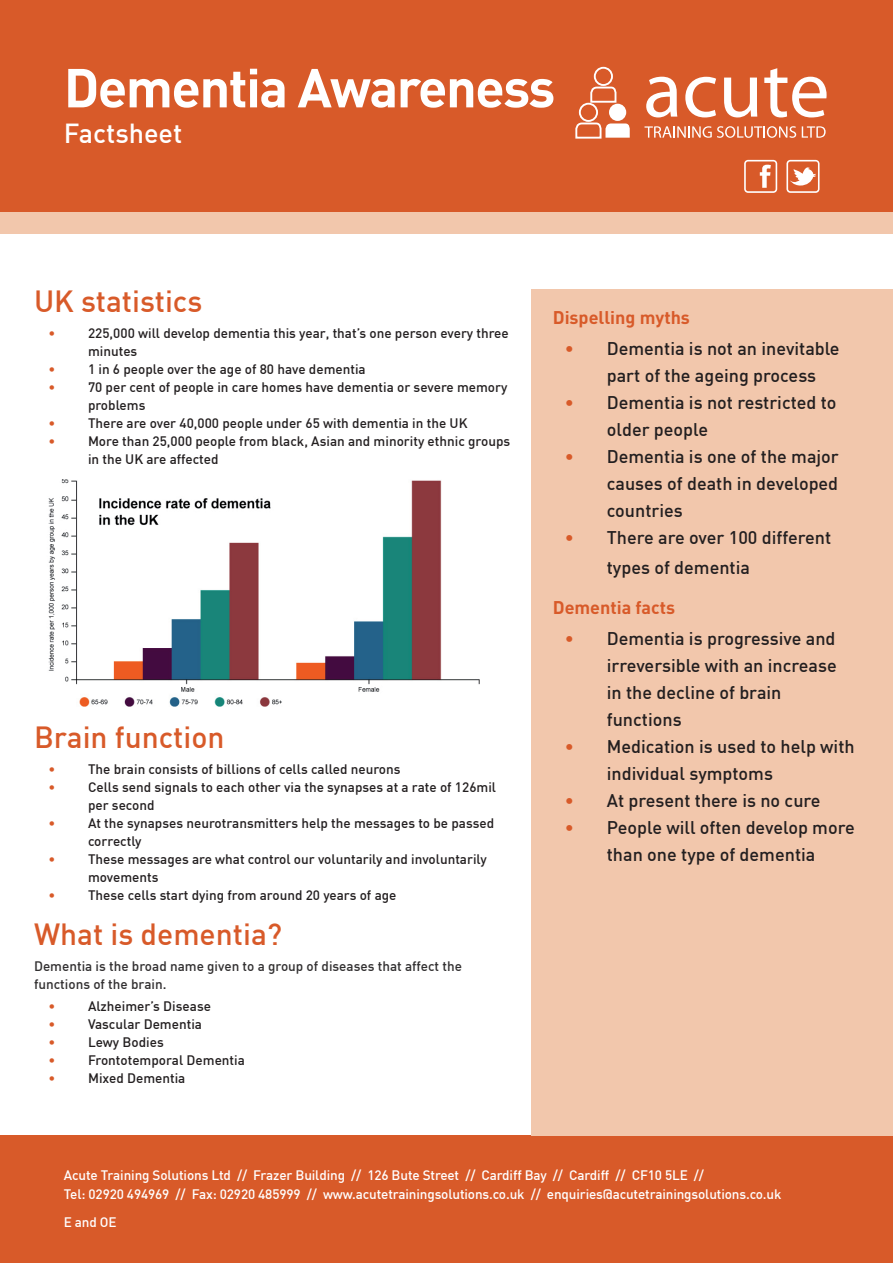
<style>
.page{position:relative;width:893px;height:1263px;background:#fff}
.page>*{position:absolute;margin:0;border:0;box-sizing:border-box;transform-origin:0 0}
.t1{font:700 54px "DIN";letter-spacing:-.03em;color:#fff}
.t2{font:500 30px "DIN";color:#d85a29}
.t3{font:500 27px "DIN";color:#fff}
.t4{font:500 18px/27px "DIN";color:#231f20}
.t5{font:700 18px "DIN";color:#d85a29}
.t6{font:500 13.5px/18px "DIN";color:#231f20}
.t7{font:500 13.5px/19.5px "DIN";letter-spacing:-.01em;color:#fff}
.t8{font:500 13.5px/18px "DIN";color:#312f30}
.t9{font:500 13.5px "DIN";color:#d85a29}
.s1{color:#d85a29}
</style>
<div class="page">
<div style="left:0;top:1135px;width:893px;height:128px;background:#d85a29"></div>
<div style="left:0;top:0;width:893px;height:213px;background:#d85a29"></div>
<svg style="left:646px;top:77px;width:31px;height:40px"></svg>
<svg style="left:685px;top:77px;width:31px;height:40px"></svg>
<svg style="left:724px;top:78px;width:33px;height:39px"></svg>
<svg style="left:764px;top:68px;width:63px;height:49px"></svg>
<svg style="left:644px;top:126px;width:152px;height:12px"></svg>
<svg style="left:802px;top:126px;width:24px;height:12px"></svg>
<div style="left:609px;top:104px;width:17px;height:17px;background:#fff;border-radius:50%"></div>
<svg style="left:575px;top:122px;width:55px;height:17px"></svg>
<div style="left:579px;top:103px;width:19px;height:19px;border:2px solid #fff;border-radius:50%"></div>
<svg style="left:589px;top:86px;width:28px;height:18px"></svg>
<div style="left:594px;top:67px;width:19px;height:19px;border:2px solid #fff;border-radius:50%"></div>
<div style="left:0;top:213px;width:893px;height:21px;background:#f2c7ac"></div>
<svg style="left:744px;top:160px;width:33px;height:33px"></svg>
<svg style="left:786px;top:160px;width:33px;height:33px"></svg>
<div style="left:531px;top:289px;width:362px;height:846px;background:#f2c7ac"></div>
<img style="left:48px;top:479px;width:432px;height:228px">
<h1 class="t1" style="left:64px;top:53px;width:493px">Dementia Awareness</h1>
<h3 class="t3" style="left:64px;top:116px;width:120px">Factsheet</h3>
<h2 class="t2" style="left:34px;top:282px;width:170px">UK statistics</h2>
<p class="t9" style="left:48px;top:325px;width:8px">•</p>
<p class="t6" style="left:88px;top:324px;width:422px">225,000 will develop dementia this year, that’s one person every three minutes</p>
<p class="t9" style="left:48px;top:361px;width:8px">•</p>
<p class="t6" style="left:88px;top:360px;width:279px">1 in 6 people over the age of 80 have dementia</p>
<p class="t9" style="left:48px;top:379px;width:8px">•</p>
<p class="t6" style="left:88px;top:378px;width:421px">70 per cent of people in care homes have dementia or severe memory problems</p>
<p class="t9" style="left:48px;top:415px;width:8px">•</p>
<p class="t6" style="left:88px;top:414px;width:381px">There are over 40,000 people under 65 with dementia in the UK</p>
<p class="t9" style="left:48px;top:433px;width:8px">•</p>
<p class="t6" style="left:88px;top:432px;width:424px">More than 25,000 people from black, Asian and minority ethnic groups in the UK are affected</p>
<h2 class="t2" style="left:34px;top:717px;width:192px">Brain function</h2>
<p class="t9" style="left:48px;top:760px;width:8px">•</p>
<p class="t6" style="left:88px;top:760px;width:314px">The brain consists of billions of cells called neurons</p>
<p class="t9" style="left:48px;top:778px;width:8px">•</p>
<p class="t6" style="left:88px;top:778px;width:410px">Cells send signals to each other via the synapses at a rate of 126mil per second</p>
<p class="t9" style="left:48px;top:814px;width:8px">•</p>
<p class="t6" style="left:88px;top:814px;width:408px">At the synapses neurotransmitters help the messages to be passed correctly</p>
<p class="t9" style="left:48px;top:850px;width:8px">•</p>
<p class="t6" style="left:88px;top:850px;width:400px">These messages are what control our voluntarily and involuntarily movements</p>
<p class="t9" style="left:48px;top:886px;width:8px">•</p>
<p class="t6" style="left:88px;top:886px;width:310px">These cells start dying from around 20 years of age</p>
<h2 class="t2" style="left:34px;top:914px;width:250px">What is dementia?</h2>
<p class="t8" style="left:34px;top:957px;width:429px">Dementia is the broad name given to a group of diseases that affect the functions of the brain.</p>
<p class="t9" style="left:48px;top:998px;width:8px">•</p>
<p class="t6" style="left:88px;top:997px;width:125px">Alzheimer’s Disease</p>
<p class="t9" style="left:48px;top:1016px;width:8px">•</p>
<p class="t6" style="left:88px;top:1015px;width:116px">Vascular Dementia</p>
<p class="t9" style="left:48px;top:1034px;width:8px">•</p>
<p class="t6" style="left:88px;top:1033px;width:77px">Lewy Bodies</p>
<p class="t9" style="left:48px;top:1052px;width:8px">•</p>
<p class="t6" style="left:88px;top:1051px;width:158px">Frontotemporal Dementia</p>
<p class="t9" style="left:48px;top:1070px;width:8px">•</p>
<p class="t6" style="left:88px;top:1069px;width:99px">Mixed Dementia</p>
<h3 class="t5" style="left:553px;top:306px;width:139px">Dispelling myths</h3>
<h3 class="t4" style="left:607px;top:335px;width:234px;text-indent:-42px"><span class="s1">•</span> Dementia is not an inevitable part of the ageing process</h3>
<h3 class="t4" style="left:607px;top:389px;width:231px;text-indent:-42px"><span class="s1">•</span> Dementia is not restricted to older people</h3>
<h3 class="t4" style="left:607px;top:443px;width:234px;text-align:justify;text-indent:-42px"><span class="s1">•</span> Dementia is one of the major causes of death in developed countries</h3>
<h3 class="t4" style="left:607px;top:522px;width:226px;line-height:30px;text-indent:-42px"><span class="s1">•</span> There are over 100 different types of dementia</h3>
<h3 class="t5" style="left:553px;top:595px;width:124px">Dementia facts</h3>
<h3 class="t4" style="left:607px;top:624px;width:231px;text-indent:-42px"><span class="s1">•</span> Dementia is progressive and irreversible with an increase in the decline of brain functions</h3>
<h3 class="t4" style="left:607px;top:732px;width:249px;text-indent:-42px"><span class="s1">•</span> Medication is used to help with individual symptoms</h3>
<h3 class="t4" style="left:565px;top:786px;width:257px"><span class="s1">•</span> At present there is no cure</h3>
<h3 class="t4" style="left:565px;top:813px;width:291px;text-align:center"><span class="s1">•</span> People will often develop more than one type of dementia</h3>
<p class="t7" style="left:64px;top:1164px;width:719px">Acute Training Solutions Ltd // Frazer Building // 126 Bute Street // Cardiff Bay // Cardiff // CF10 5LE //<br>Tel: 02920 494969 // Fax: 02920 485999 // www.acutetrainingsolutions.co.uk // enquiries@acutetrainingsolutions.co.uk</p>
<p class="t7" style="left:64px;top:1212px;width:54px">E and OE</p>
</div>
